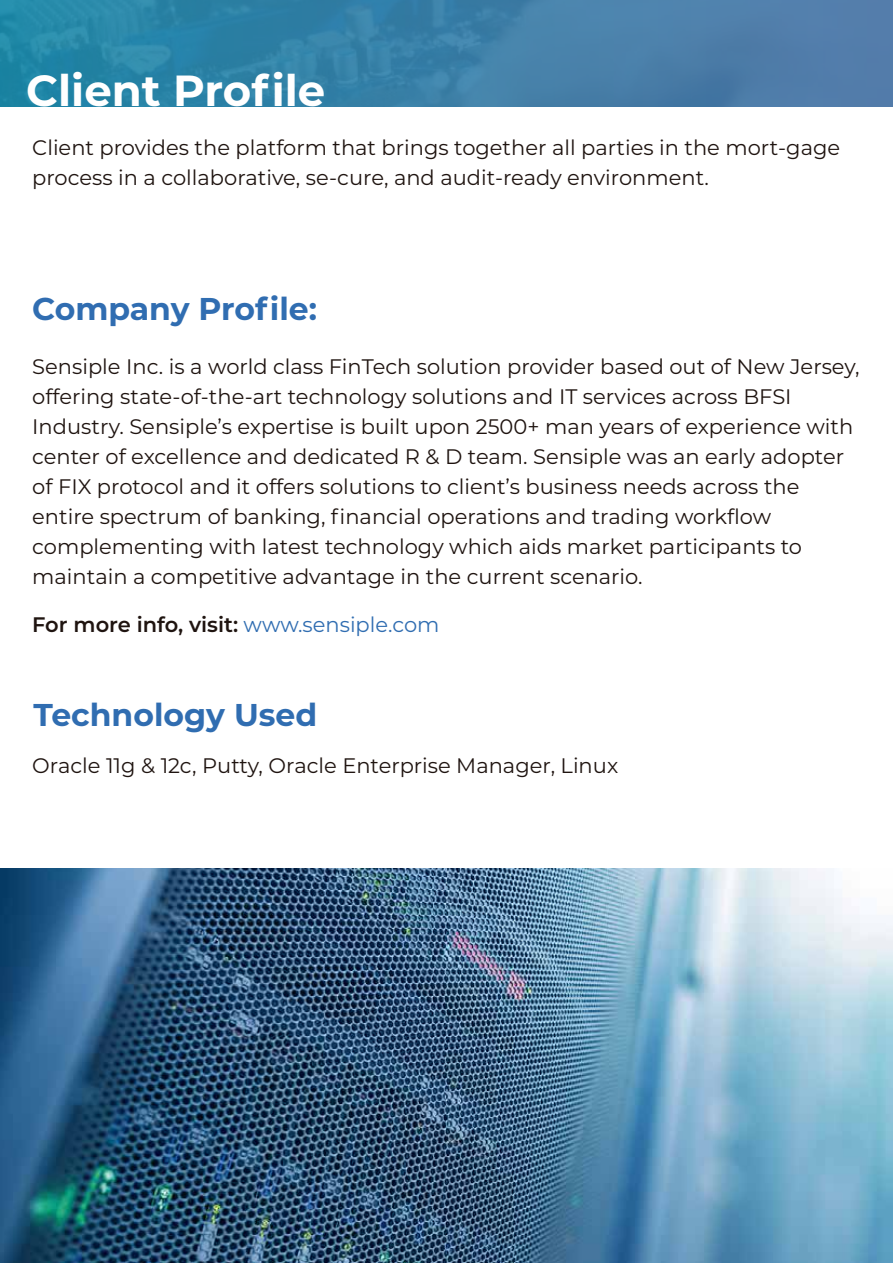
<style>
.page{position:relative;width:893px;height:1263px;background:#fff}
.page>*{position:absolute;margin:0;border:0;box-sizing:border-box;transform-origin:0 0}
.t1{font:700 43.5px "Montserrat";color:#fff}
.t2{font:700 31.5px "Montserrat";color:#306db1}
.t3{font:21px/30px "Montserrat";color:#1f1410}
.t4{font:600 21px "Montserrat";color:#1f1410}
.s1{font-weight:400;color:#306db1}
</style>
<div class="page">
<div style="left:0;top:0;width:893px;height:106px;background:linear-gradient(to right,#1f86a6,#587caa)"></div>
<img style="left:0;top:869px;width:893px;height:394px">
<h1 class="t1" style="left:26px;top:59px;width:301px">Client Profile</h1>
<p class="t3" style="left:32px;top:132px;width:809px">Client provides the platform that brings together all parties in the mort-gage process in a collaborative, se-cure, and audit-ready environment.</p>
<h2 class="t2" style="left:32px;top:286px;width:286px">Company Profile:</h2>
<p class="t3" style="left:32px;top:351px;width:829px">Sensiple Inc. is a world class FinTech solution provider based out of New Jersey, offering state-of-the-art technology solutions and IT services across BFSI Industry. Sensiple’s expertise is built upon 2500+ man years of experience with center of excellence and dedicated R &amp; D team. Sensiple was an early adopter of FIX protocol and it offers solutions to client’s business needs across the entire spectrum of banking, financial operations and trading workflow complementing with latest technology which aids market participants to maintain a competitive advantage in the current scenario.</p>
<p class="t4" style="left:32px;top:610px;width:409px">For more info, visit: <span class="s1">www.sensiple.com</span></p>
<h2 class="t2" style="left:34px;top:692px;width:285px">Technology Used</h2>
<p class="t3" style="left:32px;top:750px;width:587px">Oracle 11g &amp; 12c, Putty, Oracle Enterprise Manager, Linux</p>
</div>
